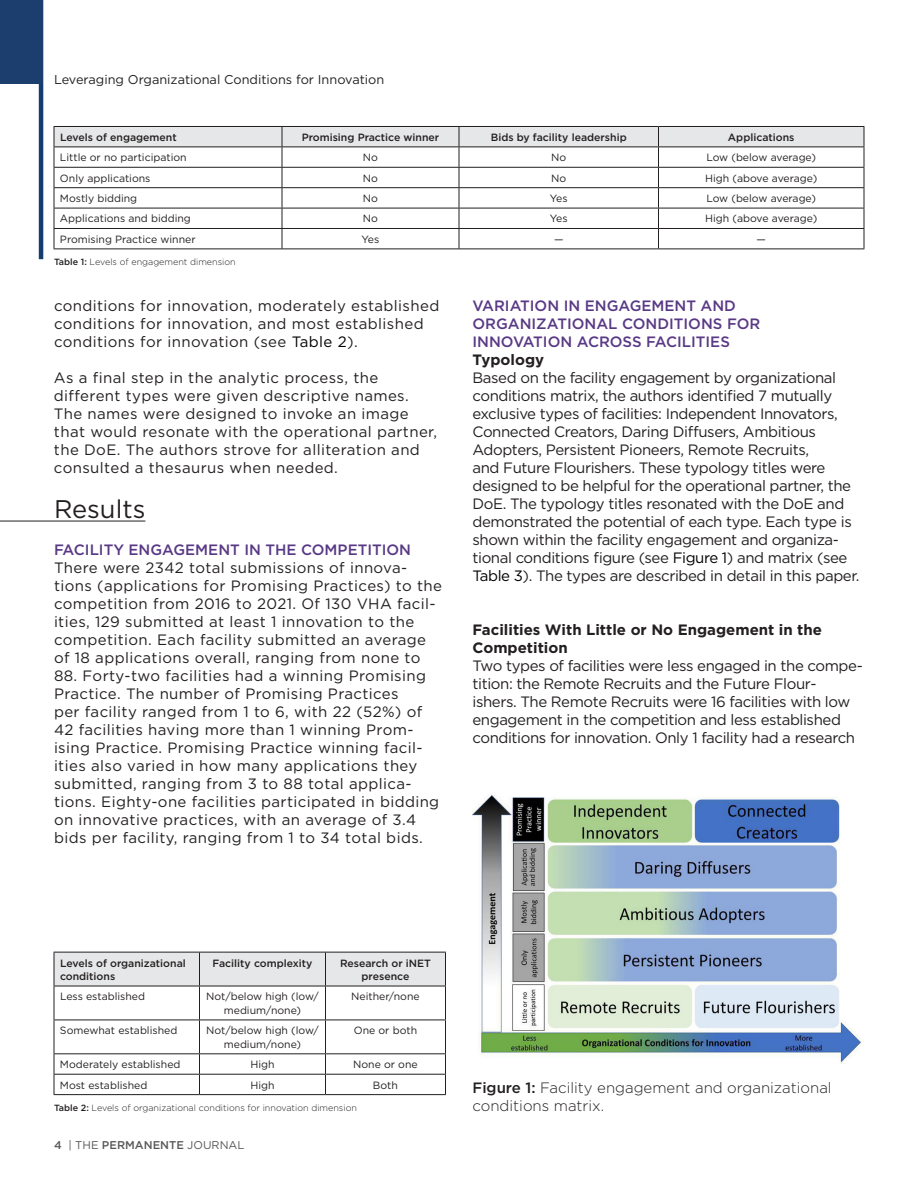
<style>
.page{position:relative;width:918px;height:1188px;background:#fff}
.page>*{position:absolute;margin:0;border:0;box-sizing:border-box;transform-origin:0 0}
.t1{font:25.5px "Gotham";color:#231f20}
.t2{font:15px/18px "Gotham";letter-spacing:.01em;color:#231f20}
.t3{font:15px/18px "Gotham";letter-spacing:-.025em;color:#231f20}
.t4{font:500 15px/18px "Gotham";color:#593985}
.t5{font:300 15px/18px "Gotham";color:#231f20}
.t6{font:700 15px/18px "Gotham";color:#231f20}
.t7{font:12.75px "Gotham";color:#231f20}
.t8{font:500 11.25px "Gotham";color:#57585a}
.t9{font:10.5px/13.5px "Gotham";color:#231f20;text-align:center}
.t10{font:500 10.5px/13.5px "Gotham";color:#231f20}
.t11{font:300 9px "Gotham";color:#231f20}
.s1{font-weight:500}
.s2{color:#000}
.s3{font-weight:400}
</style>
<div class="page">
<hr style="left:39px;top:0;width:4px;height:259px;background:#163d6f">
<div style="left:0;top:0;width:43px;height:84px;background:#1b3e6f"></div>
<hr style="left:0;top:521px;width:145px;height:1px;background:#231f20">
<div style="left:55px;top:953px;width:390px;height:33px;background:#e6e7e8"></div>
<hr style="left:54px;top:952px;width:146px;height:1px;background:#231f20">
<hr style="left:54px;top:952px;width:1px;height:34px;background:#231f20">
<hr style="left:54px;top:986px;width:146px;height:1px;background:#231f20">
<hr style="left:200px;top:952px;width:126px;height:1px;background:#231f20">
<hr style="left:199px;top:952px;width:1px;height:34px;background:#231f20">
<hr style="left:200px;top:986px;width:126px;height:1px;background:#231f20">
<hr style="left:326px;top:952px;width:120px;height:1px;background:#231f20">
<hr style="left:325px;top:952px;width:1px;height:34px;background:#231f20">
<hr style="left:445px;top:952px;width:1px;height:34px;background:#231f20">
<hr style="left:326px;top:986px;width:120px;height:1px;background:#231f20">
<hr style="left:54px;top:986px;width:1px;height:34px;background:#231f20">
<hr style="left:199px;top:986px;width:1px;height:34px;background:#231f20">
<hr style="left:325px;top:986px;width:1px;height:34px;background:#231f20">
<hr style="left:445px;top:986px;width:1px;height:34px;background:#231f20">
<hr style="left:54px;top:1020px;width:146px;height:1px;background:#231f20">
<hr style="left:54px;top:1020px;width:1px;height:33px;background:#231f20">
<hr style="left:200px;top:1020px;width:126px;height:1px;background:#231f20">
<hr style="left:199px;top:1020px;width:1px;height:33px;background:#231f20">
<hr style="left:326px;top:1020px;width:120px;height:1px;background:#231f20">
<hr style="left:325px;top:1020px;width:1px;height:33px;background:#231f20">
<hr style="left:445px;top:1020px;width:1px;height:33px;background:#231f20">
<hr style="left:54px;top:1053px;width:146px;height:1px;background:#231f20">
<hr style="left:200px;top:1053px;width:126px;height:1px;background:#231f20">
<hr style="left:326px;top:1053px;width:120px;height:1px;background:#231f20">
<hr style="left:54px;top:1074px;width:146px;height:1px;background:#231f20">
<svg style="left:54px;top:1054px;width:1px;height:40px"></svg>
<hr style="left:54px;top:1094px;width:146px;height:1px;background:#231f20">
<hr style="left:200px;top:1074px;width:126px;height:1px;background:#231f20">
<svg style="left:199px;top:1054px;width:1px;height:40px"></svg>
<hr style="left:200px;top:1094px;width:126px;height:1px;background:#231f20">
<hr style="left:326px;top:1074px;width:120px;height:1px;background:#231f20">
<svg style="left:325px;top:1054px;width:1px;height:40px"></svg>
<svg style="left:445px;top:1054px;width:1px;height:40px"></svg>
<hr style="left:326px;top:1094px;width:120px;height:1px;background:#231f20">
<img style="left:472px;top:794px;width:392px;height:269px">
<hr style="left:54px;top:249px;width:228px;height:1px;background:#231f20">
<hr style="left:282px;top:249px;width:177px;height:1px;background:#231f20">
<hr style="left:459px;top:249px;width:199px;height:1px;background:#231f20">
<svg style="left:54px;top:126px;width:811px;height:123px"></svg>
<hr style="left:658px;top:249px;width:206px;height:1px;background:#231f20">
<p class="t7" style="left:54px;top:71px;width:332px">Leveraging Organizational Conditions for Innovation</p>
<p class="t10" style="left:60px;top:130px;width:118px">Levels of engagement</p>
<p class="t10" style="left:302px;top:130px;width:139px">Promising Practice winner</p>
<p class="t10" style="left:491px;top:130px;width:137px">Bids by facility leadership</p>
<p class="t10" style="left:728px;top:130px;width:68px">Applications</p>
<p class="t9" style="left:60px;top:151px;width:128px">Little or no participation</p>
<p class="t9" style="left:363px;top:151px;width:17px">No</p>
<p class="t9" style="left:551px;top:151px;width:17px">No</p>
<p class="t9" style="left:706px;top:151px;width:111px">Low (below average)</p>
<p class="t9" style="left:60px;top:171px;width:92px">Only applications</p>
<p class="t9" style="left:363px;top:171px;width:17px">No</p>
<p class="t9" style="left:551px;top:171px;width:17px">No</p>
<p class="t9" style="left:705px;top:171px;width:114px">High (above average)</p>
<p class="t9" style="left:60px;top:191px;width:79px">Mostly bidding</p>
<p class="t9" style="left:363px;top:191px;width:17px">No</p>
<p class="t9" style="left:550px;top:191px;width:19px">Yes</p>
<p class="t9" style="left:706px;top:191px;width:111px">Low (below average)</p>
<p class="t9" style="left:60px;top:212px;width:132px">Applications and bidding</p>
<p class="t9" style="left:363px;top:212px;width:17px">No</p>
<p class="t9" style="left:550px;top:212px;width:19px">Yes</p>
<p class="t9" style="left:705px;top:212px;width:114px">High (above average)</p>
<p class="t9" style="left:60px;top:232px;width:137px">Promising Practice winner</p>
<p class="t9" style="left:362px;top:232px;width:19px">Yes</p>
<p class="t9" style="left:554px;top:232px;width:11px">—</p>
<p class="t9" style="left:757px;top:232px;width:11px">—</p>
<p class="t11" style="left:54px;top:256px;width:183px"><span class="s1">Table 1:</span> Levels of engagement dimension</p>
<p class="t2" style="left:54px;top:296px;width:387px">conditions for innovation, moderately established conditions for innovation, and most established conditions for innovation (see <span class="s2">Table 2</span>).</p>
<p class="t2" style="left:54px;top:368px;width:385px">As a final step in the analytic process, the different types were given descriptive names.<br>The names were designed to invoke an image that would resonate with the operational partner, the DoE. The authors strove for alliteration and consulted a thesaurus when needed.</p>
<h1 class="t1" style="left:54px;top:492px;width:93px">Results</h1>
<p class="t4" style="left:54px;top:540px;width:359px">FACILITY ENGAGEMENT IN THE COMPETITION</p>
<p class="t2" style="left:54px;top:558px;width:390px">There were 2342 total submissions of innova&shy;tions (applications for Promising Practices) to the competition from 2016 to 2021. Of 130 VHA facil&shy;ities, 129 submitted at least 1 innovation to the competition. Each facility submitted an average of 18 applications overall, ranging from none to</p>
<p class="t2" style="left:54px;top:666px;width:387px">88. Forty-two facilities had a winning Promising Practice. The number of Promising Practices<br>per facility ranged from 1 to 6, with 22 (52%) of 42 facilities having more than 1 winning Prom&shy;ising Practice. Promising Practice winning facil&shy;ities also varied in how many applications they submitted, ranging from 3 to 88 total applica&shy;tions. Eighty-one facilities participated in bidding on innovative practices, with an average of 3.4 bids per facility, ranging from 1 to 34 total bids.</p>
<p class="t4" style="left:472px;top:296px;width:289px">VARIATION IN ENGAGEMENT AND<br>ORGANIZATIONAL CONDITIONS FOR<br>INNOVATION ACROSS FACILITIES</p>
<p class="t6" style="left:472px;top:350px;width:73px">Typology</p>
<p class="t3" style="left:472px;top:368px;width:388px">Based on the facility engagement by organizational conditions matrix, the authors identified 7 mutually exclusive types of facilities: Independent Innovators, Connected Creators, Daring Diffusers, Ambitious Adopters, Persistent Pioneers, Remote Recruits,<br>and Future Flourishers. These typology titles were designed to be helpful for the operational partner, the DoE. The typology titles resonated with the DoE and demonstrated the potential of each type. Each type is shown within the facility engagement and organiza&shy;tional conditions figure (see <span class="s2">Figure 1</span>) and matrix (see <span class="s2">Table 3</span>). The types are described in detail in this paper.</p>
<p class="t6" style="left:472px;top:620px;width:351px">Facilities With Little or No Engagement in the<br>Competition</p>
<p class="t3" style="left:472px;top:656px;width:392px">Two types of facilities were less engaged in the compe&shy;tition: the Remote Recruits and the Future Flour&shy;ishers. The Remote Recruits were 16 facilities with low engagement in the competition and less established conditions for innovation. Only 1 facility had a research</p>
<p class="t10" style="left:60px;top:956px;width:127px">Levels of organizational conditions</p>
<p class="t10" style="left:213px;top:956px;width:101px">Facility complexity</p>
<p class="t10" style="left:340px;top:956px;width:92px;text-align:center">Research or iNET presence</p>
<p class="t9" style="left:60px;top:990px;width:87px">Less established</p>
<p class="t9" style="left:206px;top:990px;width:114px">Not/below high (low/ medium/none)</p>
<p class="t9" style="left:351px;top:990px;width:70px">Neither/none</p>
<p class="t9" style="left:60px;top:1024px;width:119px">Somewhat established</p>
<p class="t9" style="left:206px;top:1024px;width:114px">Not/below high (low/ medium/none)</p>
<p class="t9" style="left:354px;top:1024px;width:65px">One or both</p>
<p class="t9" style="left:60px;top:1058px;width:122px">Moderately established</p>
<p class="t9" style="left:250px;top:1058px;width:26px">High</p>
<p class="t9" style="left:353px;top:1058px;width:66px">None or one</p>
<p class="t9" style="left:60px;top:1078px;width:89px">Most established</p>
<p class="t9" style="left:250px;top:1078px;width:26px">High</p>
<p class="t9" style="left:373px;top:1078px;width:27px">Both</p>
<p class="t11" style="left:54px;top:1102px;width:304px"><span class="s1">Table 2:</span> Levels of organizational conditions for innovation dimension</p>
<p class="t8" style="left:54px;top:1138px;width:192px">4 <span class="s3">| THE</span> PERMANENTE <span class="s3">JOURNAL</span></p>
<p class="t5" style="left:472px;top:1078px;width:361px"><span class="s1">Figure 1:</span> Facility engagement and organizational conditions matrix.</p>
</div>
